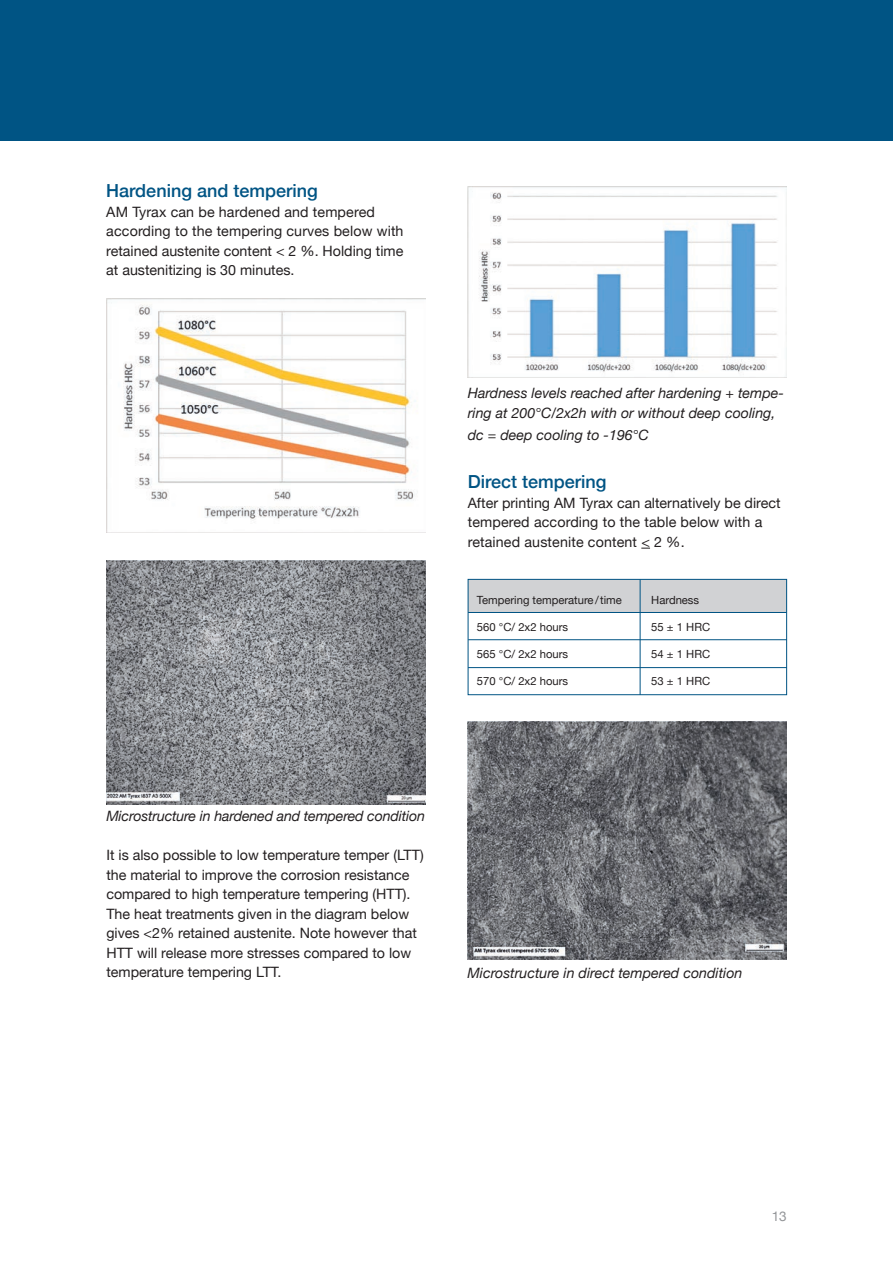
<style>
.page{position:relative;width:893px;height:1263px;background:#fff}
.page>*{position:absolute;margin:0;border:0;box-sizing:border-box;transform-origin:0 0}
.Brödtext{font:500 18px "Helvetica Neue";color:#005484}
.Brödtext-2{font:14.25px/19.5px "Helvetica Neue";color:#231f20}
.Brödtext-3{font:italic 14.25px/19.5px "Helvetica Neue";color:#231f20}
.t1{font:13.5px "Helvetica Neue";color:#939598}
.Brödtext-4{font:11.25px "Helvetica Neue";color:#231f20}
</style>
<div class="page">
<div style="left:0;top:0;width:893px;height:141px;background:#005484"></div>
<img style="left:106px;top:299px;width:319px;height:234px">
<img style="left:107px;top:561px;width:318px;height:243px">
<img style="left:467px;top:186px;width:320px;height:191px">
<img style="left:468px;top:721px;width:319px;height:239px">
<div style="left:468px;top:579px;width:318px;height:34px;background:#d1d2d4"></div>
<hr style="left:468px;top:612px;width:318px;height:1px;background:#005484">
<hr style="left:640px;top:579px;width:1px;height:116px;background:#005484">
<hr style="left:468px;top:639px;width:319px;height:1px;background:#005484">
<div style="left:468px;top:579px;width:319px;height:116px;border:1px solid #005484"></div>
<hr style="left:468px;top:667px;width:319px;height:1px;background:#005484">
<p class="Brödtext" style="left:106px;top:176px;width:213px">Hardening and tempering</p>
<p class="Brödtext-2" style="left:106px;top:203px;width:270px">AM Tyrax can be hardened and tempered</p>
<p class="Brödtext-2" style="left:106px;top:222px;width:299px;text-align:justify">according to the tempering curves below with retained austenite content &lt; 2 %. Holding time at austenitizing is 30 minutes.</p>
<p class="Brödtext-3" style="left:468px;top:384px;width:318px">Hardness levels reached after hardening + tempe&shy;ring at 200°C/2x2h with or without deep cooling,</p>
<p class="Brödtext-3" style="left:468px;top:426px;width:183px">dc = deep cooling to -196°C</p>
<p class="Brödtext" style="left:468px;top:467px;width:140px">Direct tempering</p>
<p class="Brödtext-2" style="left:468px;top:494px;width:314px">After printing AM Tyrax can alternatively be direct tempered according to the table below with a retained austenite content &lt; 2 %.</p>
<p class="Brödtext-4" style="left:477px;top:592px;width:146px">Tempering temperature/time</p>
<p class="Brödtext-4" style="left:651px;top:592px;width:49px">Hardness</p>
<p class="Brödtext-4" style="left:477px;top:619px;width:93px">560 °C/ 2x2 hours</p>
<p class="Brödtext-4" style="left:651px;top:619px;width:60px">55 ± 1 HRC</p>
<p class="Brödtext-4" style="left:477px;top:646px;width:93px">565 °C/ 2x2 hours</p>
<p class="Brödtext-4" style="left:651px;top:646px;width:60px">54 ± 1 HRC</p>
<p class="Brödtext-4" style="left:477px;top:673px;width:93px">570 °C/ 2x2 hours</p>
<p class="Brödtext-4" style="left:651px;top:673px;width:60px">53 ± 1 HRC</p>
<p class="Brödtext-3" style="left:106px;top:807px;width:320px">Microstructure in hardened and tempered condition</p>
<p class="Brödtext-2" style="left:106px;top:846px;width:319px">It is also possible to low temperature temper (LTT) the material to improve the corrosion resistance compared to high temperature tempering (HTT).</p>
<p class="Brödtext-2" style="left:106px;top:905px;width:312px">The heat treatments given in the diagram below gives &lt;2% retained austenite. Note however that HTT will release more stresses compared to low temperature tempering LTT.</p>
<p class="Brödtext-3" style="left:467px;top:964px;width:277px">Microstructure in direct tempered condition</p>
<p class="t1" style="left:772px;top:1206px;width:16px">13</p>
</div>
